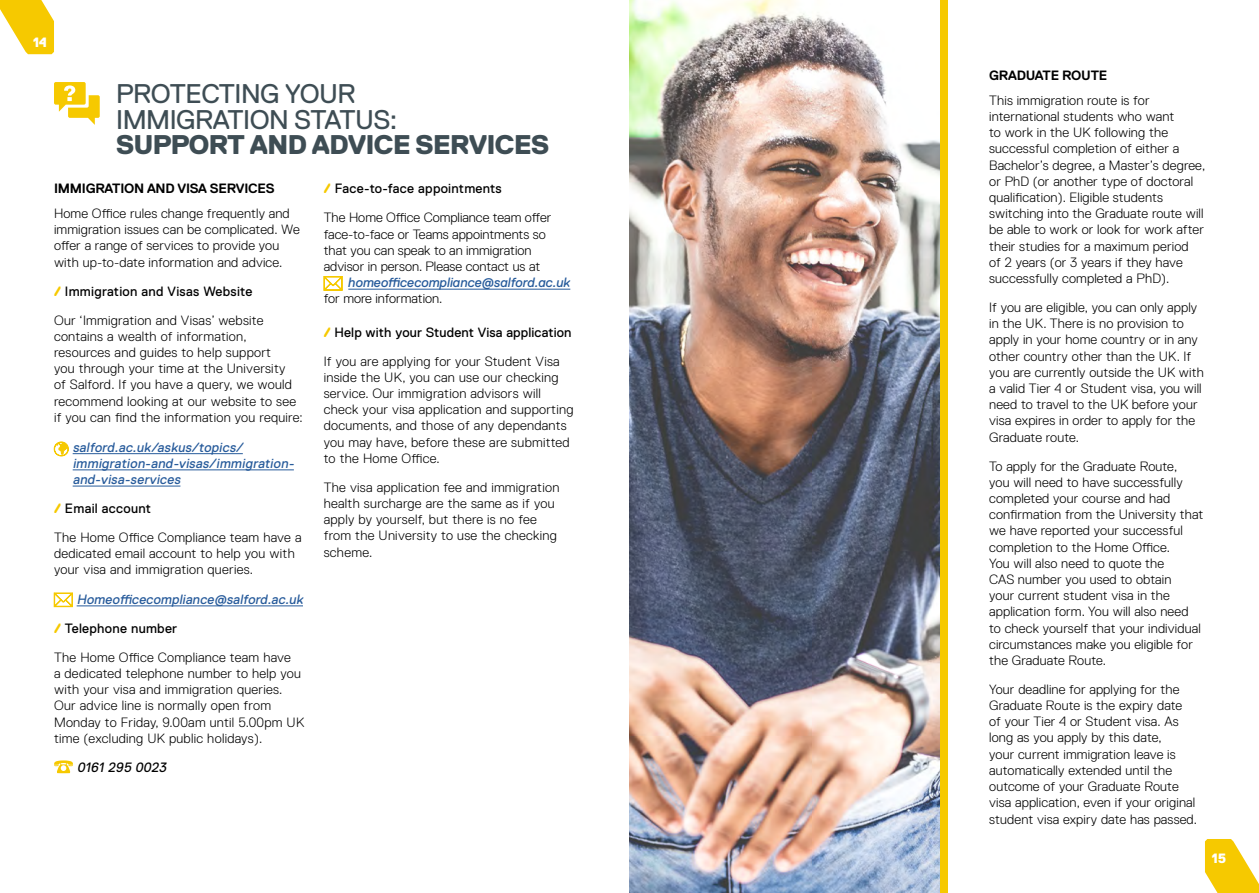
<style>
.page{position:relative;width:1259px;height:893px;background:#fff}
.page>*{position:absolute;margin:0;border:0;box-sizing:border-box;transform-origin:0 0}
.t1{font:27px/25.5px "Replica Pro";letter-spacing:-.02em;color:#3e4d54}
.t2{font:300 13.5px/16.2px "Replica Pro";letter-spacing:.01em;color:#000}
.t3{font:13.5px "Replica Pro";letter-spacing:.02em;color:#000}
.t4{font:italic 13.5px/16.2px "Replica Pro";color:#275b9b}
.t5{font:700 13.5px "Replica Pro";letter-spacing:-.02em;color:#000}
.t6{font:italic 13.5px "Replica Pro";color:#275b9b}
.t7{font:italic 13.5px "Replica Pro";color:#000}
.t8{font:800 13.5px "Replica Pro";color:#fff}
.s1{font-weight:800}
.s2{font-weight:800;color:#f6c900}
</style>
<div class="page">
<img style="left:629px;top:0;width:311px;height:893px">
<svg style="left:54px;top:82px;width:46px;height:43px"></svg>
<svg style="left:0;top:0;width:54px;height:54px"></svg>
<svg style="left:1205px;top:839px;width:54px;height:54px"></svg>
<svg style="left:323px;top:276px;width:19px;height:15px"></svg>
<hr style="left:73px;top:453px;width:170px;height:1px;background:#275b9b">
<hr style="left:73px;top:470px;width:221px;height:1px;background:#275b9b">
<hr style="left:73px;top:486px;width:107px;height:1px;background:#275b9b">
<hr style="left:77px;top:606px;width:226px;height:1px;background:#275b9b">
<svg style="left:54px;top:442px;width:15px;height:14px"></svg>
<svg style="left:54px;top:593px;width:19px;height:14px"></svg>
<svg style="left:54px;top:760px;width:19px;height:13px"></svg>
<hr style="left:348px;top:289px;width:222px;height:1px;background:#275b9b">
<div style="left:940px;top:0;width:8px;height:893px;background:#f6c900"></div>
<p class="t8" style="left:33px;top:35px;width:15px">14</p>
<p class="t1" style="left:116px;top:81px;width:434px">PROTECTING YOUR<br>IMMIGRATION STATUS:<br><span class="s1">SUPPORT AND ADVICE SERVICES</span></p>
<p class="t5" style="left:54px;top:181px;width:222px">IMMIGRATION AND VISA SERVICES</p>
<p class="t2" style="left:54px;top:205px;width:247px">Home Office rules change frequently and immigration issues can be complicated. We offer a range of services to provide you with up-to-date information and advice.</p>
<p class="t3" style="left:54px;top:283px;width:200px"><span class="s2">/</span> Immigration and Visas Website</p>
<p class="t2" style="left:54px;top:312px;width:250px">Our ‘Immigration and Visas’ website contains a wealth of information, resources and guides to help support<br>you through your time at the University<br>of Salford. If you have a query, we would recommend looking at our website to see if you can find the information you require:</p>
<p class="t4" style="left:73px;top:439px;width:225px">salford.ac.uk/askus/topics/ immigration-and-visas/immigration&shy;and-visa-services</p>
<p class="t3" style="left:54px;top:501px;width:99px"><span class="s2">/</span> Email account</p>
<p class="t2" style="left:54px;top:529px;width:249px">The Home Office Compliance team have a dedicated email account to help you with your visa and immigration queries.</p>
<p class="t4" style="left:77px;top:591px;width:230px">Homeofficecompliance@salford.ac.uk</p>
<p class="t3" style="left:54px;top:621px;width:125px"><span class="s2">/</span> Telephone number</p>
<p class="t2" style="left:54px;top:649px;width:252px">The Home Office Compliance team have<br>a dedicated telephone number to help you with your visa and immigration queries.<br>Our advice line is normally open from Monday to Friday, 9.00am until 5.00pm UK time (excluding UK public holidays).</p>
<p class="t7" style="left:77px;top:760px;width:93px">0161 295 0023</p>
<p class="t3" style="left:324px;top:181px;width:179px"><span class="s2">/</span> Face-to-face appointments</p>
<p class="t2" style="left:324px;top:210px;width:229px">The Home Office Compliance team offer</p>
<p class="t2" style="left:324px;top:226px;width:223px">face-to-face or Teams appointments so</p>
<p class="t2" style="left:324px;top:242px;width:209px">that you can speak to an immigration</p>
<p class="t2" style="left:324px;top:258px;width:218px">advisor in person. Please contact us at</p>
<p class="t6" style="left:348px;top:275px;width:223px">homeofficecompliance@salford.ac.uk</p>
<p class="t2" style="left:324px;top:291px;width:120px">for more information.</p>
<p class="t3" style="left:324px;top:324px;width:249px"><span class="s2">/</span> Help with your Student Visa application</p>
<p class="t2" style="left:324px;top:353px;width:251px">If you are applying for your Student Visa inside the UK, you can use our checking service. Our immigration advisors will check your visa application and supporting documents, and those of any dependants you may have, before these are submitted to the Home Office.</p>
<p class="t2" style="left:324px;top:479px;width:237px">The visa application fee and immigration health surcharge are the same as if you apply by yourself, but there is no fee from the University to use the checking scheme.</p>
<p class="t5" style="left:989px;top:68px;width:119px">GRADUATE ROUTE</p>
<p class="t2" style="left:989px;top:92px;width:217px">This immigration route is for international students who want<br>to work in the UK following the successful completion of either a Bachelor’s degree, a Master’s degree, or PhD (or another type of doctoral qualification). Eligible students switching into the Graduate route will be able to work or look for work after their studies for a maximum period<br>of 2 years (or 3 years if they have successfully completed a PhD).</p>
<p class="t2" style="left:989px;top:299px;width:216px">If you are eligible, you can only apply in the UK. There is no provision to apply in your home country or in any other country other than the UK. If you are currently outside the UK with a valid Tier 4 or Student visa, you will need to travel to the UK before your visa expires in order to apply for the Graduate route.</p>
<p class="t2" style="left:989px;top:458px;width:216px">To apply for the Graduate Route,<br>you will need to have successfully completed your course and had confirmation from the University that we have reported your successful completion to the Home Office.<br>You will also need to quote the<br>CAS number you used to obtain<br>your current student visa in the application form. You will also need to check yourself that your individual circumstances make you eligible for the Graduate Route.</p>
<p class="t2" style="left:989px;top:681px;width:209px">Your deadline for applying for the Graduate Route is the expiry date of your Tier 4 or Student visa. As long as you apply by this date,<br>your current immigration leave is automatically extended until the outcome of your Graduate Route visa application, even if your original student visa expiry date has passed.</p>
<p class="t8" style="left:1211px;top:851px;width:16px">15</p>
</div>
